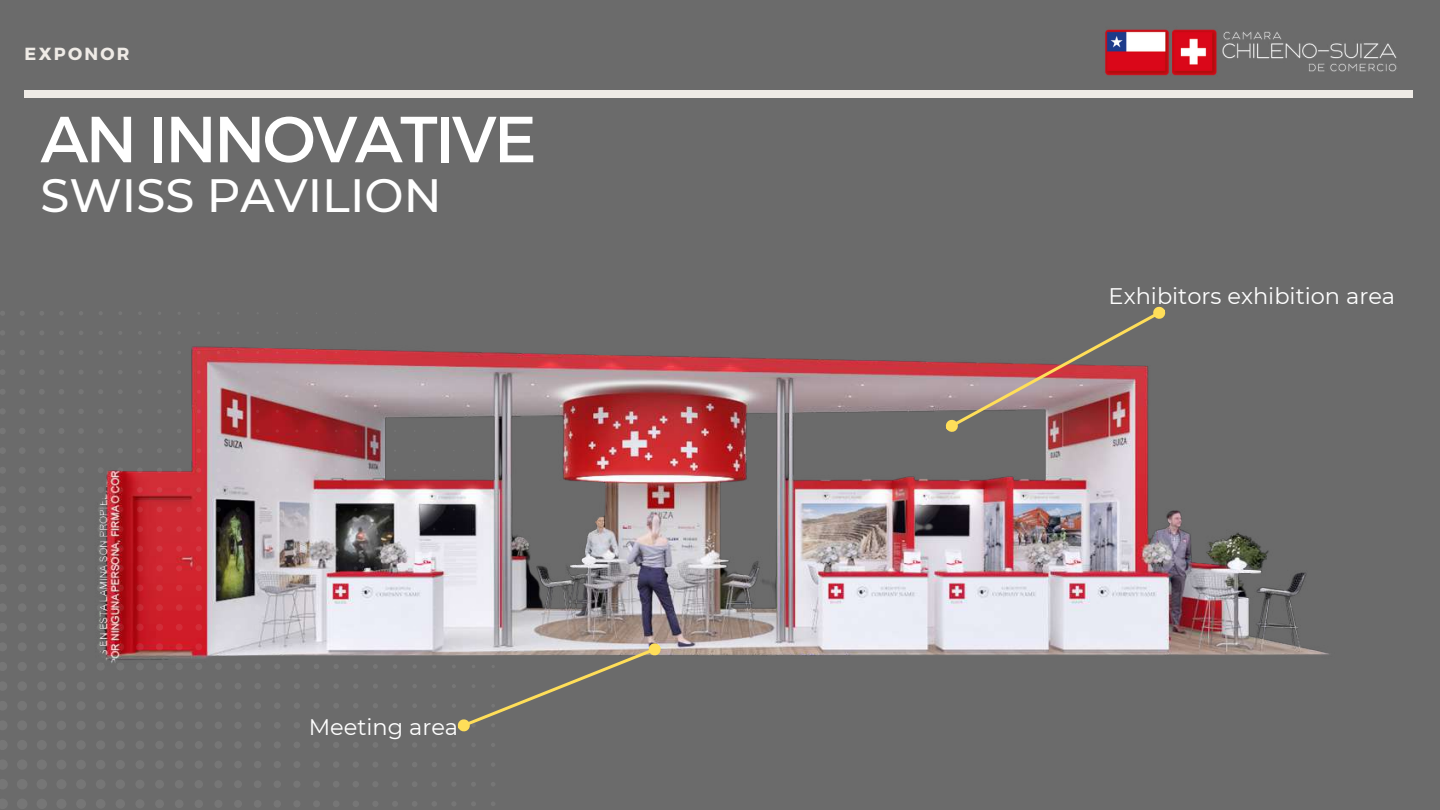
<style>
.page{position:relative;width:1440px;height:810px;background:#6b6b6b}
.page>*{position:absolute;margin:0;border:0;box-sizing:border-box;transform-origin:0 0}
.t1{font:65px "Montserrat";letter-spacing:-.04em;color:#fff}
.t2{font:500 46.6px "Montserrat";color:#fff}
.t3{font:22.5px "Montserrat";color:#fff}
.t4{font:700 17.5px "Montserrat";letter-spacing:.13em;color:#efebe6}
</style>
<div class="page">
<img style="left:81px;top:97px;width:1278px;height:559px">
<div style="left:25px;top:90px;width:1388px;height:7px;background:#efebe6"></div>
<svg style="left:0;top:311px;width:495px;height:498px"></svg>
<svg style="left:454px;top:640px;width:210px;height:95px"></svg>
<svg style="left:942px;top:303px;width:227px;height:133px"></svg>
<img style="left:1105px;top:29px;width:292px;height:47px">
<p class="t4" style="left:25px;top:42px;width:106px">EXPONOR</p>
<h1 class="t1" style="left:40px;top:97px;width:498px">AN INNOVATIVE</h1>
<h2 class="t2" style="left:40px;top:167px;width:403px">SWISS PAVILION</h2>
<p class="t3" style="left:309px;top:713px;width:151px">Meeting area</p>
<p class="t3" style="left:1109px;top:282px;width:288px">Exhibitors exhibition area</p>
</div>
